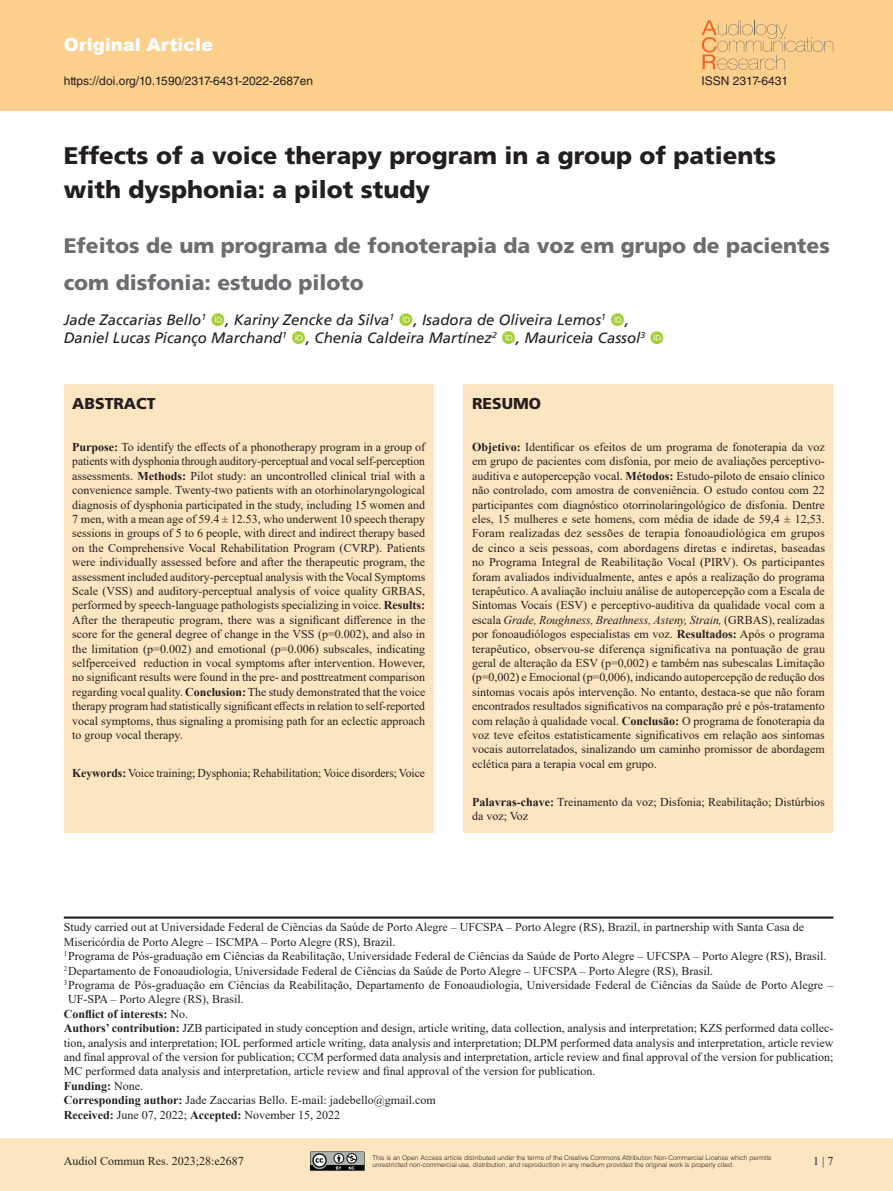
<style>
.page{position:relative;width:893px;height:1191px;background:#fff}
.page>*{position:absolute;margin:0;border:0;box-sizing:border-box;transform-origin:0 0}
.ArticleTitle{font:900 24px/34.5px "Frutiger LT Std";color:#231f20}
.ArticleTitle-Trans1{font:900 21px/37.5px "Frutiger LT Std";color:#6c6d70}
.t1{font:900 18px "Arial";color:#fff}
.AbstractTitle{font:900 15.75px "Frutiger LT Std";color:#231f20}
.AbstractTitle-Trans1{font:900 15.75px "Frutiger LT Std";color:#231f20}
.Authors{font:italic 15px "Frutiger LT";color:#231f20}
.Abstract-Trans1{font:12px/14.4px "Times New Roman";color:#231f20;text-align:justify}
.Abstract{font:12px/14.4px "Times New Roman";color:#231f20;text-align:justify}
.fnAuthor-notesContri{font:12px/14.4px "Times New Roman";color:#231f20;text-align:justify}
.Affiliations{font:12px/14.4px "Times New Roman";color:#231f20}
.fnArticleOther{font:12px/14.4px "Times New Roman";color:#231f20}
.Keywords-Trans1{font:12px/14.4px "Times New Roman";color:#231f20}
.Keywords{font:12px "Times New Roman";letter-spacing:-.005em;color:#231f20}
.Correspondence{font:12px "Times New Roman";color:#231f20}
.t2{font:12px "Helvetica LT Std";color:#231f20}
.History{font:12px "Times New Roman";color:#231f20}
.fnConflict{font:700 12px "Times New Roman";color:#231f20}
.fnSupported-by{font:700 12px "Times New Roman";color:#231f20}
.t3{font:300 6.6px/7.9px "Helvetica LT Std";color:#231f20}
.s1{font-weight:700}
.s2{font-style:italic}
.s3{font-weight:400}
</style>
<div class="page">
<div style="left:0;top:0;width:893px;height:111px;background:#fdcf8c"></div>
<svg style="left:702px;top:20px;width:131px;height:50px"></svg>
<div style="left:0;top:1138px;width:893px;height:53px;background:#fee5c1"></div>
<svg style="left:310px;top:1151px;width:55px;height:20px"></svg>
<div style="left:64px;top:384px;width:370px;height:449px;background:#fee5c1"></div>
<div style="left:463px;top:384px;width:370px;height:449px;background:#fee5c1"></div>
<hr style="left:64px;top:916px;width:769px;height:2px;background:#231f20">
<h3 class="t1" style="left:64px;top:32px;width:151px">Original Article</h3>
<p class="t2" style="left:64px;top:74px;width:251px">https://doi.org/10.1590/2317-6431-2022-2687en</p>
<p class="t2" style="left:701px;top:74px;width:88px">ISSN 2317-6431</p>
<p class="ArticleTitle" style="left:64px;top:138px;width:714px">Effects of a voice therapy program in a group of patients with dysphonia: a pilot study</p>
<p class="ArticleTitle-Trans1" style="left:64px;top:226px;width:768px">Efeitos de um programa de fonoterapia da voz em grupo de pacientes com disfonia: estudo piloto</p>
<p class="Authors" style="left:64px;top:311px;width:144px">Jade Zaccarias Bello<sup>1</sup></p>
<p class="Authors" style="left:225px;top:311px;width:171px">, Kariny Zencke da Silva<sup>1</sup></p>
<p class="Authors" style="left:414px;top:311px;width:194px">, Isadora de Oliveira Lemos<sup>1</sup></p>
<p class="Authors" style="left:625px;top:311px;width:6px">,</p>
<p class="Authors" style="left:64px;top:329px;width:225px">Daniel Lucas Picanço Marchand<sup>1</sup></p>
<p class="Authors" style="left:306px;top:329px;width:192px">, Chenia Caldeira Martínez<sup>2</sup></p>
<p class="Authors" style="left:516px;top:329px;width:131px">, Mauriceia Cassol<sup>3</sup></p>
<p class="AbstractTitle" style="left:72px;top:394px;width:85px">ABSTRACT</p>
<p class="Abstract" style="left:72px;top:439px;width:355px"><span class="s1">Purpose:</span> To identify the effects of a phonotherapy program in a group of patients with dysphonia through auditory-perceptual and vocal self-perception assessments. <span class="s1">Methods:</span> Pilot study: an uncontrolled clinical trial with a convenience sample. Twenty-two patients with an otorhinolaryngological diagnosis of dysphonia participated in the study, including 15 women and 7 men, with a mean age of 59.4 ± 12.53, who underwent 10 speech therapy sessions in groups of 5 to 6 people, with direct and indirect therapy based on the Comprehensive Vocal Rehabilitation Program (CVRP). Patients were individually assessed before and after the therapeutic program, the assessment included auditory-perceptual analysis with the Vocal Symptoms Scale (VSS) and auditory-perceptual analysis of voice quality GRBAS, performed by speech-language pathologists specializing in voice. <span class="s1">Results:<br></span>After the therapeutic program, there was a significant difference in the score for the general degree of change in the VSS (p=0.002), and also in the limitation (p=0.002) and emotional (p=0.006) subscales, indicating selfperceived reduction in vocal symptoms after intervention. However, no significant results were found in the pre- and posttreatment comparison regarding vocal quality. <span class="s1">Conclusion:</span> The study demonstrated that the voice therapy program had statistically significant effects in relation to self-reported vocal symptoms, thus signaling a promising path for an eclectic approach to group vocal therapy.</p>
<p class="Keywords" style="left:72px;top:764px;width:354px"><span class="s1">Keywords:</span> Voice training; Dysphonia; Rehabilitation; Voice disorders; Voice</p>
<p class="AbstractTitle-Trans1" style="left:472px;top:394px;width:71px">RESUMO</p>
<p class="Abstract-Trans1" style="left:472px;top:439px;width:355px"><span class="s1">Objetivo:</span> Identificar os efeitos de um programa de fonoterapia da voz em grupo de pacientes com disfonia, por meio de avaliações perceptivo&shy;auditiva e autopercepção vocal. <span class="s1">Métodos:</span> Estudo-piloto de ensaio clínico não controlado, com amostra de conveniência. O estudo contou com 22 participantes com diagnóstico otorrinolaringológico de disfonia. Dentre eles, 15 mulheres e sete homens, com média de idade de 59,4 ± 12,53.<br>Foram realizadas dez sessões de terapia fonoaudiológica em grupos de cinco a seis pessoas, com abordagens diretas e indiretas, baseadas no Programa Integral de Reabilitação Vocal (PIRV). Os participantes foram avaliados individualmente, antes e após a realização do programa terapêutico. A avaliação incluiu análise de autopercepção com a Escala de Sintomas Vocais (ESV) e perceptivo-auditiva da qualidade vocal com a escala <span class="s2">Grade, Roughness, Breathness, Asteny, Strain,</span> (GRBAS), realizadas por fonoaudiólogos especialistas em voz. <span class="s1">Resultados:</span> Após o programa terapêutico, observou-se diferença significativa na pontuação de grau geral de alteração da ESV (p=0,002) e também nas subescalas Limitação (p=0,002) e Emocional (p=0,006), indicando autopercepção de redução dos sintomas vocais após intervenção. No entanto, destaca-se que não foram encontrados resultados significativos na comparação pré e pós-tratamento com relação à qualidade vocal. <span class="s1">Conclusão:</span> O programa de fonoterapia da voz teve efeitos estatisticamente significativos em relação aos sintomas vocais autorrelatados, sinalizando um caminho promissor de abordagem eclética para a terapia vocal em grupo.</p>
<p class="Keywords-Trans1" style="left:472px;top:794px;width:354px"><span class="s1">Palavras-chave:</span> Treinamento da voz; Disfonia; Reabilitação; Distúrbios da voz; Voz</p>
<p class="fnArticleOther" style="left:64px;top:919px;width:742px">Study carried out at Universidade Federal de Ciências da Saúde de Porto Alegre – UFCSPA – Porto Alegre (RS), Brazil, in partnership with Santa Casa de<br>Misericórdia de Porto Alegre – ISCMPA – Porto Alegre (RS), Brazil.</p>
<p class="Affiliations" style="left:64px;top:948px;width:764px"><sup>1</sup>Programa de Pós-graduação em Ciências da Reabilitação, Universidade Federal de Ciências da Saúde de Porto Alegre – UFCSPA – Porto Alegre (RS), Brasil.</p>
<p class="Affiliations" style="left:64px;top:963px;width:651px"><sup>2</sup>Departamento de Fonoaudiologia, Universidade Federal de Ciências da Saúde de Porto Alegre – UFCSPA – Porto Alegre (RS), Brasil.</p>
<p class="Affiliations" style="left:68px;top:977px;width:767px;text-indent:-4px"><sup>3</sup>Programa de Pós-graduação em Ciências da Reabilitação, Departamento de Fonoaudiologia, Universidade Federal de Ciências da Saúde de Porto Alegre –<br>UF‑SPA – Porto Alegre (RS), Brasil.</p>
<p class="fnConflict" style="left:64px;top:1005px;width:126px">Conflict of interests: <span class="s3">No.</span></p>
<p class="fnAuthor-notesContri" style="left:64px;top:1020px;width:771px"><span class="s1">Authors’ contribution:</span> JZB participated in study conception and design, article writing, data collection, analysis and interpretation; KZS performed data collec&shy;tion, analysis and interpretation; IOL performed article writing, data analysis and interpretation; DLPM performed data analysis and interpretation, article review and final approval of the version for publication; CCM performed data analysis and interpretation, article review and final approval of the version for publication; MC performed data analysis and interpretation, article review and final approval of the version for publication.</p>
<p class="fnSupported-by" style="left:64px;top:1077px;width:81px">Funding: <span class="s3">None.</span></p>
<p class="Correspondence" style="left:64px;top:1091px;width:374px"><span class="s1">Corresponding author:</span> Jade Zaccarias Bello. E-mail: jadebello@gmail.com</p>
<p class="History" style="left:64px;top:1106px;width:278px"><span class="s1">Received:</span> June 07, 2022; <span class="s1">Accepted:</span> November 15, 2022</p>
<p class="t3" style="left:372px;top:1153px;width:400px">This is an Open Access article distributed under the terms of the Creative Commons Attribution Non-Commercial License which permits unrestricted non-commercial use, distribution, and reproduction in any medium provided the original work is properly cited.</p>
<p class="Abstract-Trans1" style="left:64px;top:1153px;width:182px">Audiol Commun Res. 2023;28:e2687</p>
<p class="Abstract-Trans1" style="left:813px;top:1153px;width:22px">1 | 7</p>
</div>
